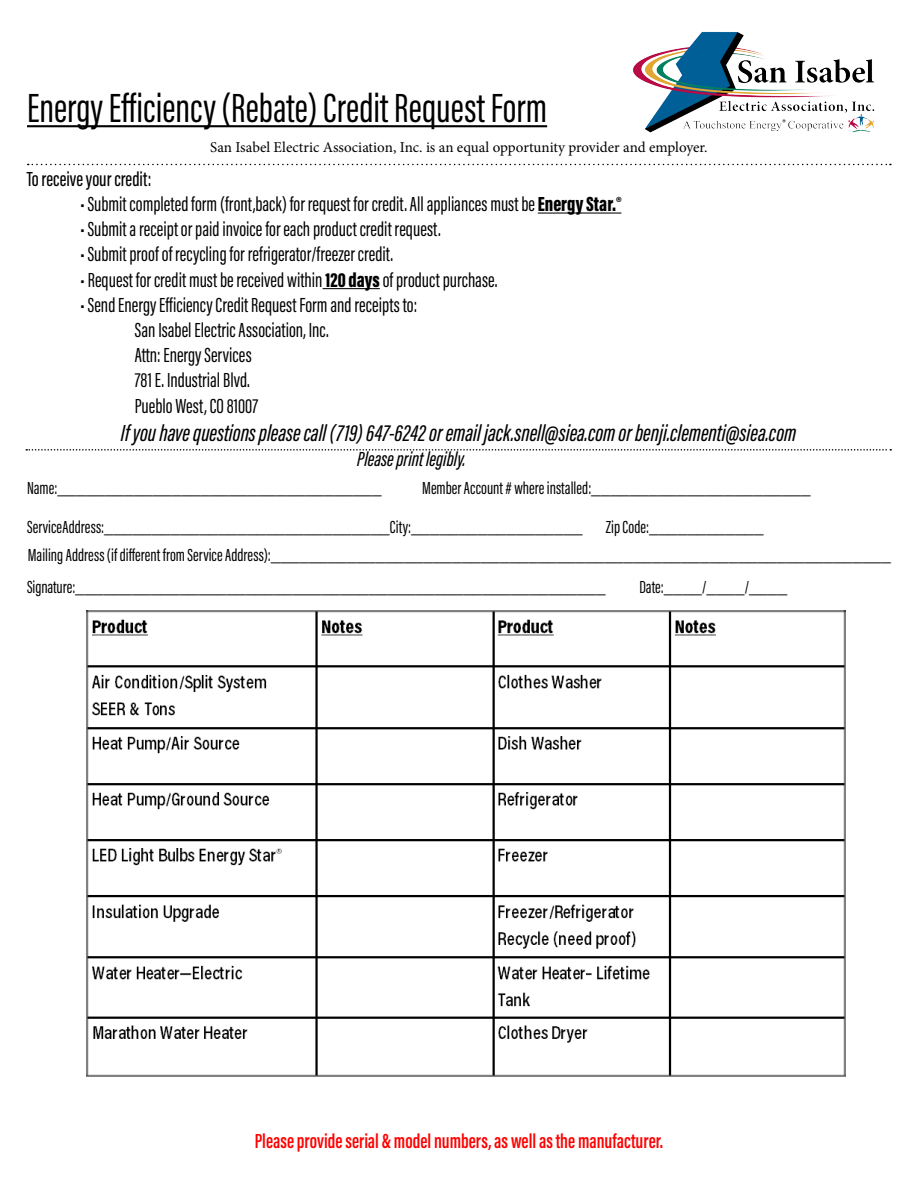
<style>
.page{position:relative;width:918px;height:1188px;background:#fff}
.page>*{position:absolute;margin:0;border:0;box-sizing:border-box;transform-origin:0 0}
.t1{font:42px "Acumin Pro Extra Cond";color:#000}
.t2{font:italic 500 24px "Acumin Pro Extra Cond";color:#000}
.t3{font:21px "Acumin Pro Extra Cond";color:#000}
.t4{font:600 21px "Acumin Pro Extra Cond";color:#f00}
.t5{font:500 21px "Acumin Pro Extra Cond";color:#000}
.t6{font:italic 500 21px "Acumin Pro Extra Cond";color:#000}
.t7{font:18px "Acumin Pro Extra Cond";color:#000}
.t8{font:15px "Minion Pro";color:#000}
.s1{font-weight:900}
</style>
<div class="page">
<img style="left:633px;top:31px;width:242px;height:102px">
<hr style="left:27px;top:125px;width:520px;height:2px;background:#000">
<hr style="left:538px;top:213px;width:83px;height:1px;background:#000">
<hr style="left:323px;top:288px;width:57px;height:1px;background:#000">
<svg style="left:26px;top:449px;width:865px;height:2px"></svg>
<svg style="left:28px;top:164px;width:863px;height:1px"></svg>
<img style="left:87px;top:610px;width:758px;height:467px">
<p class="t1" style="left:27px;top:83px;width:522px">Energy Efficiency (Rebate) Credit Request Form</p>
<p class="t8" style="left:210px;top:138px;width:499px">San Isabel Electric Association, Inc. is an equal opportunity provider and employer.</p>
<p class="t5" style="left:27px;top:166px;width:126px">To receive your credit:</p>
<p class="t3" style="left:81px;top:191px;width:542px">• Submit completed form (front,back) for request for credit. All appliances must be<span class="s1">Energy Star.®</span></p>
<p class="t3" style="left:81px;top:216px;width:362px">• Submit a receipt or paid invoice for each product credit request.</p>
<p class="t3" style="left:81px;top:242px;width:314px">• Submit proof of recycling for refrigerator/freezer credit.</p>
<p class="t3" style="left:81px;top:267px;width:418px">• Request for credit must be received within<span class="s1">120 days</span> of product purchase.</p>
<p class="t3" style="left:81px;top:292px;width:338px">• Send Energy Efficiency Credit Request Form and receipts to:</p>
<p class="t3" style="left:135px;top:317px;width:196px">San Isabel Electric Association, Inc.</p>
<p class="t3" style="left:135px;top:342px;width:119px">Attn: Energy Services</p>
<p class="t3" style="left:135px;top:368px;width:117px">781 E. Industrial Blvd.</p>
<p class="t3" style="left:135px;top:393px;width:125px">Pueblo West, CO 81007</p>
<p class="t2" style="left:121px;top:419px;width:677px">If you have questions please call (719) 647-6242 or email jack.snell@siea.com or benji.clementi@siea.com</p>
<p class="t6" style="left:357px;top:446px;width:110px">Please print legibly.</p>
<p class="t7" style="left:27px;top:477px;width:356px">Name:__________________________________</p>
<p class="t7" style="left:422px;top:477px;width:390px">Member Account # where installed:_______________________</p>
<p class="t7" style="left:27px;top:516px;width:557px">Service Address:______________________________City:__________________</p>
<p class="t7" style="left:606px;top:516px;width:159px">Zip Code:____________</p>
<p class="t7" style="left:28px;top:544px;width:865px">Mailing Address (if different from Service Address):_________________________________________________________________</p>
<p class="t7" style="left:27px;top:576px;width:580px">Signature:________________________________________________________</p>
<p class="t7" style="left:639px;top:576px;width:149px">Date:____/____/____</p>
<p class="t4" style="left:255px;top:1128px;width:410px">Please provide serial &amp; model numbers, as well as the manufacturer.</p>
</div>
